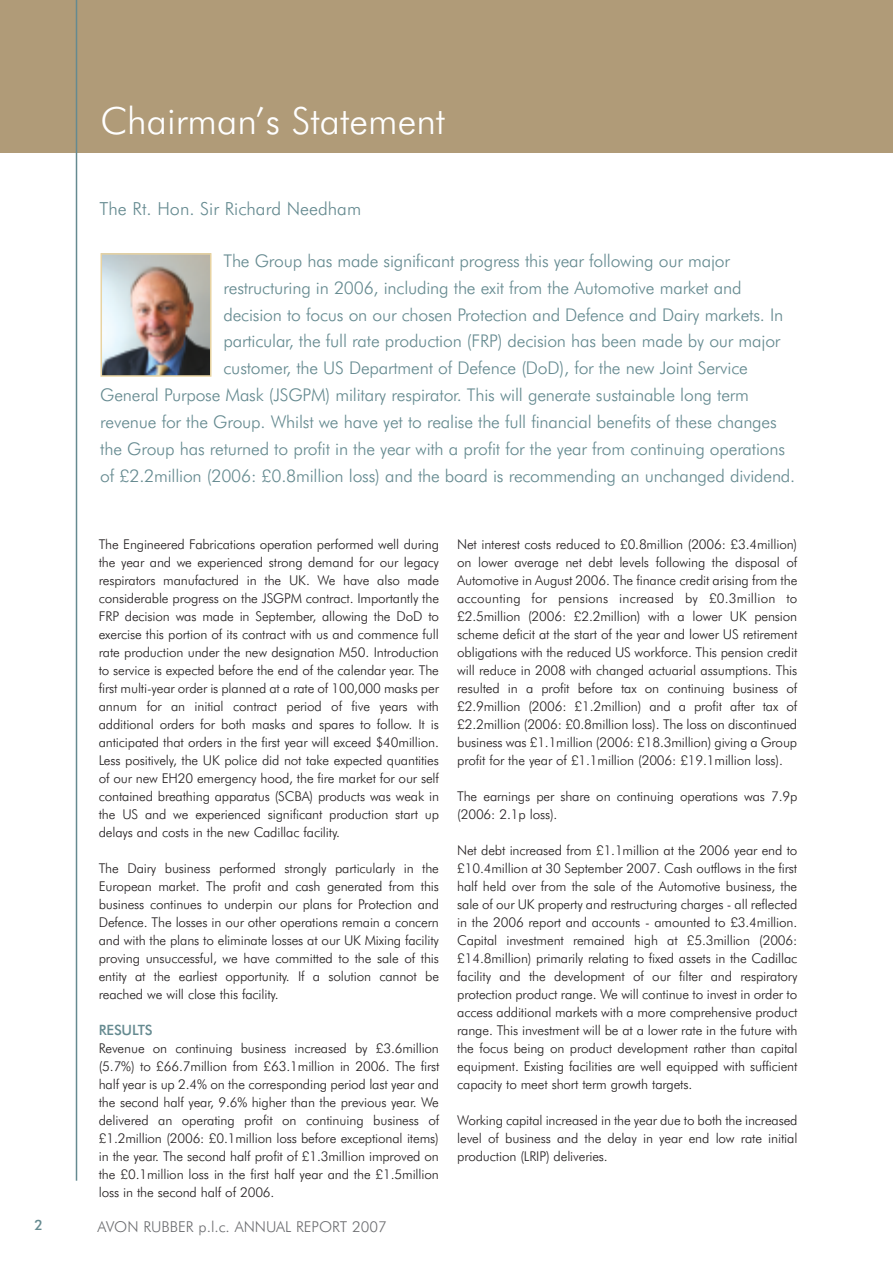
<style>
.page{position:relative;width:893px;height:1263px;background:#fff}
.page>*{position:absolute;margin:0;border:0;box-sizing:border-box;transform-origin:0 0}
.t1{font:300 37.5px "Futura BT";color:#fff}
.t2{font:300 18px "Futura BT";color:#658a90}
.t3{font:300 17.55px "Futura BT";letter-spacing:-.01em;color:#658a90}
.t4{font:300 15px "Futura BT";color:#6c6d70}
.t5{font:500 14.25px "Futura BT";letter-spacing:-.01em;color:#658a90}
.t6{font:300 13.5px/18px "Futura BT";letter-spacing:-.01em;color:#231f20;text-align:justify}
</style>
<div class="page">
<div style="left:0;top:0;width:893px;height:153px;background:#b09b78"></div>
<hr style="left:76px;top:0;width:1px;height:1181px;background:#658a90">
<img style="left:103px;top:256px;width:106px;height:118px">
<div style="left:100px;top:253px;width:112px;height:124px;border:2px solid #e8d3a1"></div>
<p class="t5" style="left:35px;top:1219px;width:10px">2</p>
<h1 class="t1" style="left:100px;top:106px;width:346px">Chairman’s Statement</h1>
<h2 class="t2" style="left:100px;top:202px;width:263px">The Rt. Hon. Sir Richard Needham</h2>
<p class="t3" style="left:224px;top:253px;width:508px">The Group has made significant progress this year following our major</p>
<p class="t3" style="left:224px;top:280px;width:519px">restructuring in 2006, including the exit from the Automotive market and</p>
<p class="t3" style="left:224px;top:307px;width:561px">decision to focus on our chosen Protection and Defence and Dairy markets. In</p>
<p class="t3" style="left:224px;top:334px;width:558px">particular, the full rate production (FRP) decision has been made by our major</p>
<p class="t3" style="left:224px;top:361px;width:526px">customer, the US Department of Defence (DoD), for the new Joint Service</p>
<p class="t3" style="left:100px;top:388px;width:650px">General Purpose Mask (JSGPM) military respirator. This will generate sustainable long term</p>
<p class="t3" style="left:100px;top:415px;width:678px">revenue for the Group. Whilst we have yet to realise the full financial benefits of these changes</p>
<p class="t3" style="left:100px;top:442px;width:686px">the Group has returned to profit in the year with a profit for the year from continuing operations</p>
<p class="t3" style="left:100px;top:469px;width:696px">of £2.2million (2006: £0.8million loss) and the board is recommending an unchanged dividend.</p>
<p class="t6" style="left:99px;top:536px;width:342px">The Engineered Fabrications operation performed well during the year and we experienced strong demand for our legacy respirators manufactured in the UK. We have also made considerable progress on the JSGPM contract. Importantly the FRP decision was made in September, allowing the DoD to exercise this portion of its contract with us and commence full rate production under the new designation M50. Introduction to service is expected before the end of the calendar year. The first multi-year order is planned at a rate of 100,000 masks per annum for an initial contract period of five years with additional orders for both masks and spares to follow. It is anticipated that orders in the first year will exceed $40million.<br>Less positively, the UK police did not take expected quantities of our new EH20 emergency hood, the fire market for our self contained breathing apparatus (SCBA) products was weak in the US and we experienced significant production start up delays and costs in the new Cadillac facility.</p>
<p class="t6" style="left:99px;top:860px;width:342px">The Dairy business performed strongly particularly in the European market. The profit and cash generated from this business continues to underpin our plans for Protection and Defence. The losses in our other operations remain a concern and with the plans to eliminate losses at our UK Mixing facility proving unsuccessful, we have committed to the sale of this entity at the earliest opportunity. If a solution cannot be reached we will close this facility.</p>
<p class="t5" style="left:99px;top:1024px;width:55px">RESULTS</p>
<p class="t6" style="left:99px;top:1040px;width:342px">Revenue on continuing business increased by £3.6million (5.7%) to £66.7million from £63.1million in 2006. The first half year is up 2.4% on the corresponding period last year and the second half year, 9.6% higher than the previous year. We delivered an operating profit on continuing business of £1.2million (2006: £0.1million loss before exceptional items) in the year. The second half profit of £1.3million improved on the £0.1million loss in the first half year and the £1.5million loss in the second half of 2006.</p>
<p class="t4" style="left:98px;top:1220px;width:291px">AVON RUBBER p.l.c. ANNUAL REPORT 2007</p>
<p class="t6" style="left:457px;top:536px;width:342px">Net interest costs reduced to £0.8million (2006: £3.4million) on lower average net debt levels following the disposal of Automotive in August 2006. The finance credit arising from the accounting for pensions increased by £0.3million to £2.5million (2006: £2.2million) with a lower UK pension scheme deficit at the start of the year and lower US retirement obligations with the reduced US workforce. This pension credit will reduce in 2008 with changed actuarial assumptions. This resulted in a profit before tax on continuing business of £2.9million (2006: £1.2million) and a profit after tax of £2.2million (2006: £0.8million loss). The loss on discontinued business was £1.1million (2006: £18.3million) giving a Group profit for the year of £1.1million (2006: £19.1million loss).</p>
<p class="t6" style="left:457px;top:788px;width:342px">The earnings per share on continuing operations was 7.9p (2006: 2.1p loss).</p>
<p class="t6" style="left:457px;top:842px;width:342px">Net debt increased from £1.1million at the 2006 year end to £10.4million at 30 September 2007. Cash outflows in the first half held over from the sale of the Automotive business, the sale of our UK property and restructuring charges - all reflected in the 2006 report and accounts - amounted to £3.4million.<br>Capital investment remained high at £5.3million (2006: £14.8million) primarily relating to fixed assets in the Cadillac facility and the development of our filter and respiratory protection product range. We will continue to invest in order to access additional markets with a more comprehensive product range. This investment will be at a lower rate in the future with the focus being on product development rather than capital equipment. Existing facilities are well equipped with sufficient capacity to meet short term growth targets.</p>
<p class="t6" style="left:457px;top:1112px;width:342px">Working capital increased in the year due to both the increased level of business and the delay in year end low rate initial production (LRIP) deliveries.</p>
</div>
